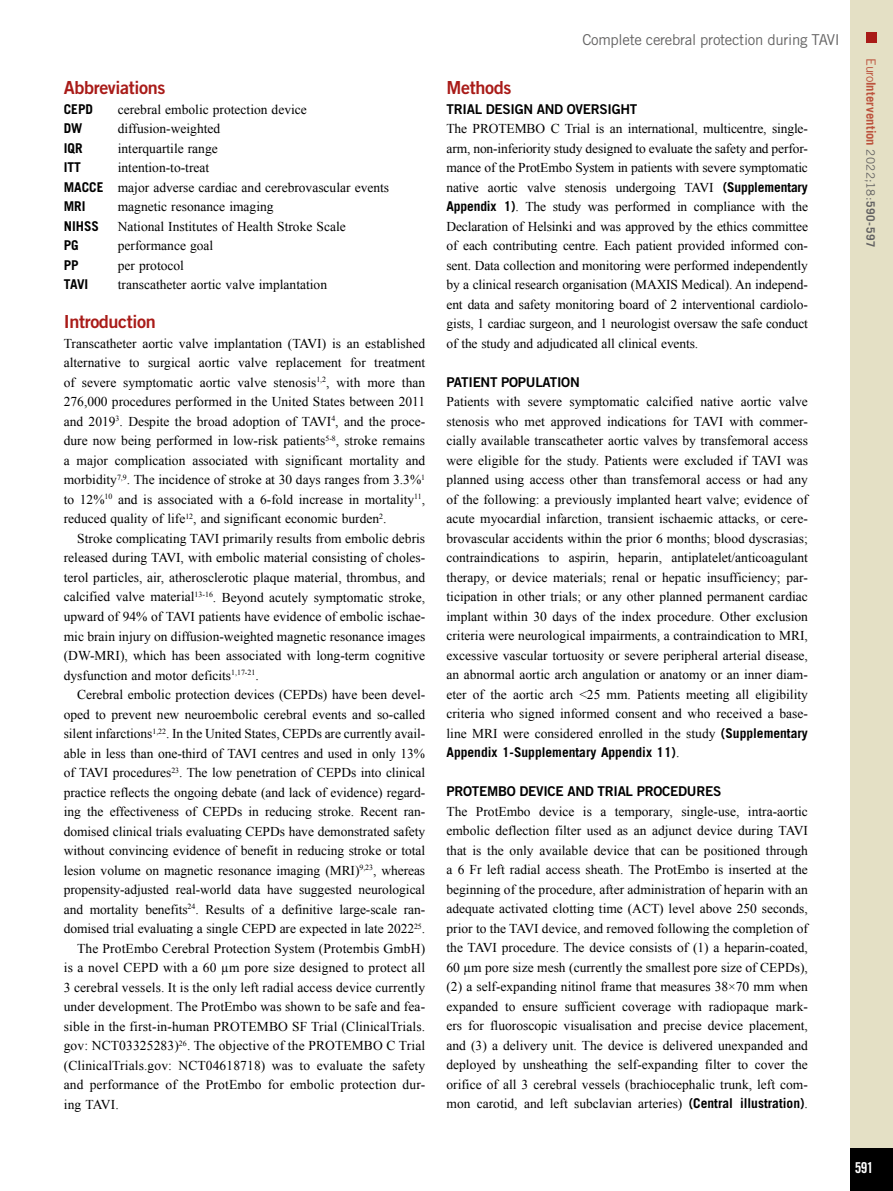
<style>
.page{position:relative;width:893px;height:1191px;background:#fff}
.page>*{position:absolute;margin:0;border:0;box-sizing:border-box;transform-origin:0 0}
.t1{font:18px "Trade Gothic LT Std Bd 2";letter-spacing:-.02em;color:#a91b18}
.t2{font:15px "Trade Gothic LT Std";letter-spacing:-.02em;color:#646363}
.t3{font:15px "Trade Gothic LT Std Bd Cn 20";color:#fff}
.t4{font:13.5px/19.5px "Times New Roman";color:#000;text-align:justify}
.t5{font:13.5px "Trade Gothic LT Std Bd 2";letter-spacing:-.02em;color:#000}
.t6{font:700 13.5px "Trade Gothic LT Std";color:#000}
.t7{font:700 12.75px "Trade Gothic LT Std";letter-spacing:.005em;color:#bc533d}
.s1{font-family:"Trade Gothic LT Std";font-weight:700}
.s2{font-family:"Times New Roman";font-weight:400}
.s3{font-weight:400}
.s4{font-weight:400;font-size:11.7px;color:#646363}
.s5{font-size:11.7px;color:#646363}
</style>
<div class="page">
<div style="left:850px;top:0;width:43px;height:1191px;background:#e4e0c5"></div>
<div style="left:850px;top:1148px;width:43px;height:43px;background:#000"></div>
<div style="left:866px;top:32px;width:11px;height:10px;background:#a91b18"></div>
<h1 class="t1" style="left:64px;top:77px;width:103px">Abbreviations</h1>
<p class="t6" style="left:64px;top:101px;width:31px">CEPD</p>
<p class="t4" style="left:118px;top:99px;width:191px">cerebral embolic protection device</p>
<p class="t6" style="left:64px;top:120px;width:20px">DW</p>
<p class="t4" style="left:118px;top:119px;width:104px">diffusion-weighted</p>
<p class="t6" style="left:64px;top:140px;width:20px">IQR</p>
<p class="t4" style="left:118px;top:138px;width:102px">interquartile range</p>
<p class="t6" style="left:64px;top:159px;width:19px">ITT</p>
<p class="t4" style="left:64px;top:158px;width:327px;text-indent:54px">intention-to-treat<br><span class="s1">MACCE</span> major adverse cardiac and cerebrovascular events</p>
<p class="t6" style="left:64px;top:198px;width:23px">MRI</p>
<p class="t4" style="left:118px;top:197px;width:157px">magnetic resonance imaging</p>
<p class="t6" style="left:64px;top:218px;width:37px">NIHSS</p>
<p class="t4" style="left:118px;top:216px;width:229px">National Institutes of Health Stroke Scale</p>
<p class="t6" style="left:64px;top:237px;width:17px">PG</p>
<p class="t4" style="left:118px;top:236px;width:97px">performance goal</p>
<p class="t6" style="left:64px;top:257px;width:17px">PP</p>
<p class="t4" style="left:118px;top:255px;width:68px">per protocol</p>
<p class="t6" style="left:64px;top:276px;width:26px">TAVI</p>
<p class="t4" style="left:118px;top:275px;width:211px">transcatheter aortic valve implantation</p>
<h1 class="t1" style="left:64px;top:311px;width:94px">Introduction</h1>
<p class="t4" style="left:64px;top:333px;width:363px">Transcatheter aortic valve implantation (TAVI) is an established alternative to surgical aortic valve replacement for treatment of severe symptomatic aortic valve stenosis<sup>1,2</sup>, with more than 276,000 procedures performed in the United States between 2011 and 2019<sup>3</sup>. Despite the broad adoption of TAVI<sup>4</sup>, and the proce&shy;dure now being performed in low-risk patients<sup>5-8</sup>, stroke remains a major complication associated with significant mortality and morbidity<sup>7,9</sup>. The incidence of stroke at 30 days ranges from 3.3%<sup>1 </sup>to 12%<sup>10</sup> and is associated with a 6-fold increase in mortality<sup>11</sup>, reduced quality of life<sup>12</sup>, and significant economic burden<sup>2</sup>.</p>
<p class="t4" style="left:64px;top:528px;width:363px;text-indent:14px">Stroke complicating TAVI primarily results from embolic debris released during TAVI, with embolic material consisting of choles&shy;terol particles, air, atherosclerotic plaque material, thrombus, and calcified valve material<sup>13-16</sup>. Beyond acutely symptomatic stroke, upward of 94% of TAVI patients have evidence of embolic ischae&shy;mic brain injury on diffusion-weighted magnetic resonance images (DW-MRI), which has been associated with long-term cognitive dysfunction and motor deficits<sup>1,17-21</sup>.</p>
<p class="t4" style="left:77px;top:684px;width:349px">Cerebral embolic protection devices (CEPDs) have been devel-</p>
<p class="t4" style="left:64px;top:704px;width:363px">oped to prevent new neuroembolic cerebral events and so-called</p>
<p class="t4" style="left:64px;top:723px;width:363px">silent infarctions<sup>1,22</sup>. In the United States, CEPDs are currently avail-</p>
<p class="t4" style="left:64px;top:743px;width:363px">able in less than one-third of TAVI centres and used in only 13%</p>
<p class="t4" style="left:64px;top:762px;width:363px">of TAVI procedures<sup>23</sup>. The low penetration of CEPDs into clinical</p>
<p class="t4" style="left:64px;top:782px;width:363px">practice reflects the ongoing debate (and lack of evidence) regard-</p>
<p class="t4" style="left:64px;top:801px;width:363px">ing the effectiveness of CEPDs in reducing stroke. Recent ran-</p>
<p class="t4" style="left:64px;top:821px;width:363px">domised clinical trials evaluating CEPDs have demonstrated safety</p>
<p class="t4" style="left:64px;top:840px;width:363px">without convincing evidence of benefit in reducing stroke or total</p>
<p class="t4" style="left:64px;top:860px;width:363px">lesion volume on magnetic resonance imaging (MRI)<sup>9,23</sup>, whereas</p>
<p class="t4" style="left:64px;top:879px;width:363px">propensity-adjusted real-world data have suggested neurological</p>
<p class="t4" style="left:64px;top:899px;width:363px">and mortality benefits<sup>24</sup>. Results of a definitive large-scale ran-</p>
<p class="t4" style="left:64px;top:918px;width:363px">domised trial evaluating a single CEPD are expected in late 2022<sup>25</sup>.</p>
<p class="t4" style="left:77px;top:938px;width:349px">The ProtEmbo Cerebral Protection System (Protembis GmbH)</p>
<p class="t4" style="left:64px;top:957px;width:363px">is a novel CEPD with a 60 µm pore size designed to protect all</p>
<p class="t4" style="left:64px;top:977px;width:363px">3 cerebral vessels. It is the only left radial access device currently</p>
<p class="t4" style="left:64px;top:996px;width:363px">under development. The ProtEmbo was shown to be safe and fea-</p>
<p class="t4" style="left:64px;top:1016px;width:363px">sible in the first-in-human PROTEMBO SF Trial (ClinicalTrials.</p>
<p class="t4" style="left:64px;top:1035px;width:363px">gov: NCT03325283)<sup>26</sup>. The objective of the PROTEMBO C Trial</p>
<p class="t4" style="left:64px;top:1055px;width:363px">(ClinicalTrials.gov: NCT04618718) was to evaluate the safety</p>
<p class="t4" style="left:64px;top:1074px;width:363px">and performance of the ProtEmbo for embolic protection dur-</p>
<p class="t4" style="left:64px;top:1094px;width:56px">ing TAVI.</p>
<p class="t2" style="left:582px;top:30px;width:259px">Complete cerebral protection during TAVI</p>
<h1 class="t1" style="left:446px;top:77px;width:66px">Methods</h1>
<p class="t5" style="left:446px;top:101px;width:192px">TRIAL DESIGN AND OVERSIGHT</p>
<p class="t4" style="left:446px;top:119px;width:363px">The PROTEMBO C Trial is an international, multicentre, single&shy;arm, non-inferiority study designed to evaluate the safety and perfor&shy;mance of the ProtEmbo System in patients with severe symptomatic native aortic valve stenosis undergoing TAVI <span class="s1">(Supplementary Appendix 1)</span>. The study was performed in compliance with the Declaration of Helsinki and was approved by the ethics committee of each contributing centre. Each patient provided informed con&shy;sent. Data collection and monitoring were performed independently by a clinical research organisation (MAXIS Medical). An independ&shy;ent data and safety monitoring board of 2 interventional cardiolo&shy;gists, 1 cardiac surgeon, and 1 neurologist oversaw the safe conduct of the study and adjudicated all clinical events.</p>
<p class="t5" style="left:446px;top:374px;width:135px">PATIENT POPULATION</p>
<p class="t4" style="left:446px;top:392px;width:363px">Patients with severe symptomatic calcified native aortic valve stenosis who met approved indications for TAVI with commer&shy;cially available transcatheter aortic valves by transfemoral access were eligible for the study. Patients were excluded if TAVI was planned using access other than transfemoral access or had any of the following: a previously implanted heart valve; evidence of acute myocardial infarction, transient ischaemic attacks, or cere&shy;brovascular accidents within the prior 6 months; blood dyscrasias; contraindications to aspirin, heparin, antiplatelet/anticoagulant therapy, or device materials; renal or hepatic insufficiency; par&shy;ticipation in other trials; or any other planned permanent cardiac implant within 30 days of the index procedure. Other exclusion criteria were neurological impairments, a contraindication to MRI, excessive vascular tortuosity or severe peripheral arterial disease, an abnormal aortic arch angulation or anatomy or an inner diam&shy;eter of the aortic arch &lt;25 mm. Patients meeting all eligibility criteria who signed informed consent and who received a base&shy;line MRI were considered enrolled in the study <span class="s1">(Supplementary</span></p>
<p class="t6" style="left:446px;top:744px;width:234px">Appendix 1-Supplementary Appendix 11)<span class="s2">.</span></p>
<p class="t5" style="left:446px;top:783px;width:276px">PROTEMBO DEVICE AND TRIAL PROCEDURES</p>
<p class="t4" style="left:446px;top:801px;width:363px">The ProtEmbo device is a temporary, single-use, intra-aortic embolic deflection filter used as an adjunct device during TAVI that is the only available device that can be positioned through a 6 Fr left radial access sheath. The ProtEmbo is inserted at the beginning of the procedure, after administration of heparin with an adequate activated clotting time (ACT) level above 250 seconds, prior to the TAVI device, and removed following the completion of the TAVI procedure. The device consists of (1) a heparin-coated, 60 µm pore size mesh (currently the smallest pore size of CEPDs), (2) a self-expanding nitinol frame that measures 38×70 mm when expanded to ensure sufficient coverage with radiopaque mark&shy;ers for fluoroscopic visualisation and precise device placement, and (3) a delivery unit. The device is delivered unexpanded and deployed by unsheathing the self-expanding filter to cover the orifice of all 3 cerebral vessels (brachiocephalic trunk, left com&shy;mon carotid, and left subclavian arteries) <span class="s1">(Central illustration)</span>.</p>
<p class="t7" style="left:879px;top:58px;width:190px;rotate:90deg"><span class="s3">Euro</span>Intervention <span class="s4">2022;18:</span><span class="s5">590-597</span></p>
<p class="t3" style="left:855px;top:1158px;width:20px">591</p>
</div>
